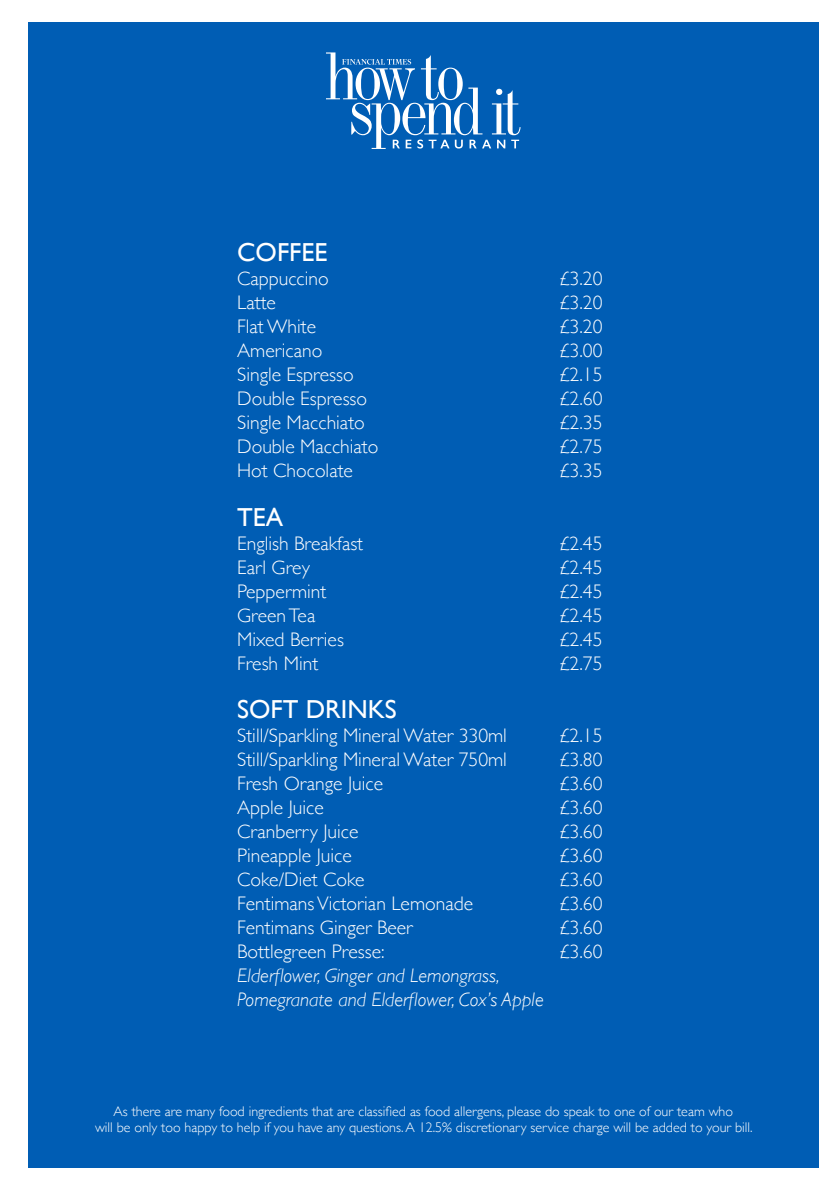
<style>
.page{position:relative;width:840px;height:1191px;background:#fff}
.page>*{position:absolute;margin:0;border:0;box-sizing:border-box;transform-origin:0 0}
.t1{font:26px "Gill Sans";color:#fff}
.t2{font:300 19.6px "Gill Sans";color:#fff}
.t3{font:italic 300 19.6px/24px "Gill Sans";color:#fff}
.t4{font:300 14px/16px "Gill Sans";color:#fff;text-align:center}
</style>
<div class="page">
<div style="left:28px;top:23px;width:790px;height:1145px;background:#005db4"></div>
<svg style="left:326px;top:52px;width:194px;height:97px"></svg>
<h1 class="t1" style="left:237px;top:237px;width:92px">COFFEE</h1>
<p class="t2" style="left:237px;top:263px;width:93px">Cappuccino</p>
<p class="t2" style="left:558px;top:263px;width:45px">£3.20</p>
<p class="t2" style="left:237px;top:287px;width:40px">Latte</p>
<p class="t2" style="left:558px;top:287px;width:45px">£3.20</p>
<p class="t2" style="left:237px;top:311px;width:80px">Flat White</p>
<p class="t2" style="left:558px;top:311px;width:45px">£3.20</p>
<p class="t2" style="left:237px;top:335px;width:87px">Americano</p>
<p class="t2" style="left:558px;top:335px;width:45px">£3.00</p>
<p class="t2" style="left:237px;top:359px;width:118px">Single Espresso</p>
<p class="t2" style="left:558px;top:359px;width:45px">£2.15</p>
<p class="t2" style="left:237px;top:383px;width:131px">Double Espresso</p>
<p class="t2" style="left:558px;top:383px;width:45px">£2.60</p>
<p class="t2" style="left:237px;top:407px;width:129px">Single Macchiato</p>
<p class="t2" style="left:558px;top:407px;width:45px">£2.35</p>
<p class="t2" style="left:237px;top:431px;width:143px">Double Macchiato</p>
<p class="t2" style="left:558px;top:431px;width:45px">£2.75</p>
<p class="t2" style="left:237px;top:455px;width:117px">Hot Chocolate</p>
<p class="t2" style="left:558px;top:455px;width:45px">£3.35</p>
<h1 class="t1" style="left:237px;top:501px;width:48px">TEA</h1>
<p class="t2" style="left:237px;top:527px;width:127px">English Breakfast</p>
<p class="t2" style="left:558px;top:527px;width:45px">£2.45</p>
<p class="t2" style="left:237px;top:551px;width:74px">Earl Grey</p>
<p class="t2" style="left:558px;top:551px;width:45px">£2.45</p>
<p class="t2" style="left:237px;top:575px;width:91px">Peppermint</p>
<p class="t2" style="left:558px;top:575px;width:45px">£2.45</p>
<p class="t2" style="left:237px;top:599px;width:80px">Green Tea</p>
<p class="t2" style="left:558px;top:599px;width:45px">£2.45</p>
<p class="t2" style="left:237px;top:623px;width:108px">Mixed Berries</p>
<p class="t2" style="left:558px;top:623px;width:45px">£2.45</p>
<p class="t2" style="left:237px;top:647px;width:83px">Fresh Mint</p>
<p class="t2" style="left:558px;top:647px;width:45px">£2.75</p>
<h1 class="t1" style="left:237px;top:693px;width:161px">SOFT DRINKS</h1>
<p class="t2" style="left:237px;top:719px;width:271px">Still/Sparkling Mineral Water 330ml</p>
<p class="t2" style="left:558px;top:719px;width:45px">£2.15</p>
<p class="t2" style="left:237px;top:743px;width:271px">Still/Sparkling Mineral Water 750ml</p>
<p class="t2" style="left:558px;top:743px;width:45px">£3.80</p>
<p class="t2" style="left:237px;top:767px;width:147px">Fresh Orange Juice</p>
<p class="t2" style="left:558px;top:767px;width:45px">£3.60</p>
<p class="t2" style="left:237px;top:791px;width:88px">Apple Juice</p>
<p class="t2" style="left:558px;top:791px;width:45px">£3.60</p>
<p class="t2" style="left:237px;top:815px;width:123px">Cranberry Juice</p>
<p class="t2" style="left:558px;top:815px;width:45px">£3.60</p>
<p class="t2" style="left:237px;top:839px;width:116px">Pineapple Juice</p>
<p class="t2" style="left:558px;top:839px;width:45px">£3.60</p>
<p class="t2" style="left:237px;top:863px;width:129px">Coke/Diet Coke</p>
<p class="t2" style="left:558px;top:863px;width:45px">£3.60</p>
<p class="t2" style="left:237px;top:887px;width:237px">Fentimans Victorian Lemonade</p>
<p class="t2" style="left:558px;top:887px;width:45px">£3.60</p>
<p class="t2" style="left:237px;top:911px;width:177px">Fentimans Ginger Beer</p>
<p class="t2" style="left:558px;top:911px;width:45px">£3.60</p>
<p class="t2" style="left:237px;top:935px;width:149px">Bottlegreen Presse:</p>
<p class="t2" style="left:558px;top:935px;width:45px">£3.60</p>
<p class="t3" style="left:237px;top:963px;width:308px">Elderflower, Ginger and Lemongrass,<br>Pomegranate and Elderflower, Cox’s Apple</p>
<p class="t4" style="left:95px;top:1102px;width:658px">As there are many food ingredients that are classified as food allergens, please do speak to one of our team who<br>will be only too happy to help if you have any questions. A 12.5% discretionary service charge will be added to your bill.</p>
</div>
